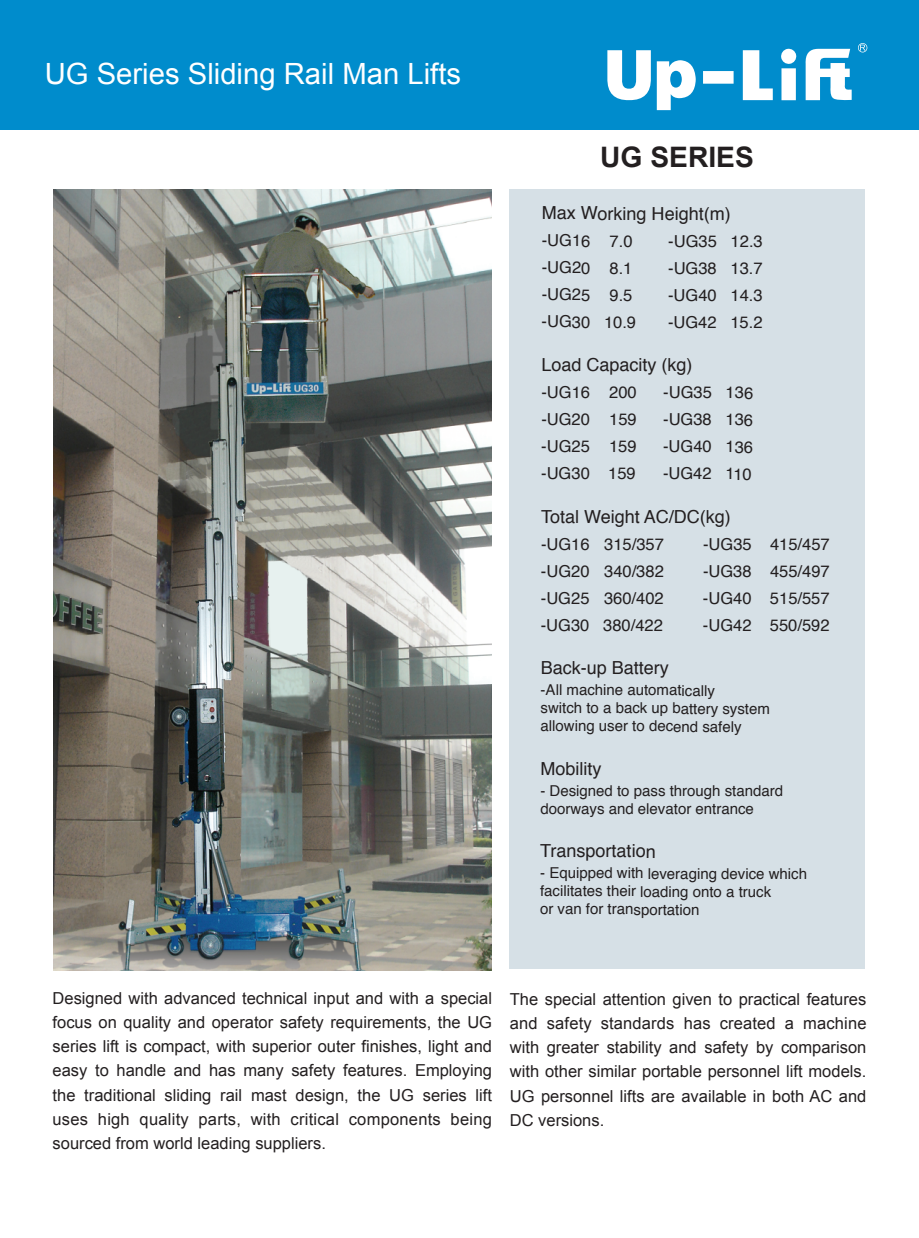
<style>
.page{position:relative;width:919px;height:1238px;background:#fff}
.page>*{position:absolute;margin:0;border:0;box-sizing:border-box;transform-origin:0 0}
.t1{font:29.25px "Arial";color:#fff}
.t2{font:700 28.2px "Arial";color:#231f20}
.t3{font:18px "Helvetica";letter-spacing:-.005em;color:#231f20}
.t4{font:16.5px/24.3px "Arial";color:#231f20;text-align:justify}
.t5{font:16.5px "Helvetica";letter-spacing:-.005em;color:#231f20}
.t6{font:15px/18px "Helvetica";letter-spacing:-.005em;color:#231f20}
</style>
<div class="page">
<div style="left:0;top:0;width:918px;height:130px;background:#008ccc"></div>
<svg style="left:858px;top:43px;width:9px;height:9px"></svg>
<div style="left:509px;top:189px;width:355px;height:779px;background:#d6e0e6"></div>
<svg style="left:607px;top:48px;width:244px;height:62px"></svg>
<img style="left:53px;top:190px;width:438px;height:780px">
<h1 class="t1" style="left:45px;top:57px;width:418px">UG Series Sliding Rail Man Lifts</h1>
<h2 class="t2" style="left:600px;top:141px;width:155px">UG SERIES</h2>
<p class="t3" style="left:542px;top:206px;width:190px">Max Working Height(m)</p>
<p class="t5" style="left:541px;top:234px;width:92px">-UG16 7.0</p>
<p class="t5" style="left:668px;top:234px;width:96px">-UG35 12.3</p>
<p class="t5" style="left:541px;top:261px;width:92px">-UG20 8.1</p>
<p class="t5" style="left:668px;top:261px;width:96px">-UG38 13.7</p>
<p class="t5" style="left:541px;top:288px;width:92px">-UG25 9.5</p>
<p class="t5" style="left:668px;top:288px;width:96px">-UG40 14.3</p>
<p class="t5" style="left:541px;top:315px;width:96px">-UG30 10.9</p>
<p class="t5" style="left:668px;top:315px;width:96px">-UG42 15.2</p>
<p class="t3" style="left:541px;top:357px;width:153px">Load Capacity (kg)</p>
<p class="t5" style="left:541px;top:385px;width:97px">-UG16 200</p>
<p class="t5" style="left:663px;top:385px;width:91px">-UG35 136</p>
<p class="t5" style="left:541px;top:412px;width:97px">-UG20 159</p>
<p class="t5" style="left:663px;top:412px;width:91px">-UG38 136</p>
<p class="t5" style="left:541px;top:439px;width:97px">-UG25 159</p>
<p class="t5" style="left:663px;top:439px;width:91px">-UG40 136</p>
<p class="t5" style="left:541px;top:466px;width:96px">-UG30 159</p>
<p class="t5" style="left:663px;top:466px;width:90px">-UG42 110</p>
<p class="t3" style="left:541px;top:509px;width:191px">Total Weight AC/DC(kg)</p>
<p class="t5" style="left:541px;top:537px;width:124px">-UG16 315/357</p>
<p class="t5" style="left:703px;top:537px;width:128px">-UG35 415/457</p>
<p class="t5" style="left:541px;top:564px;width:124px">-UG20 340/382</p>
<p class="t5" style="left:703px;top:564px;width:128px">-UG38 455/497</p>
<p class="t5" style="left:541px;top:591px;width:124px">-UG25 360/402</p>
<p class="t5" style="left:703px;top:591px;width:128px">-UG40 515/557</p>
<p class="t5" style="left:540px;top:618px;width:124px">-UG30 380/422</p>
<p class="t5" style="left:702px;top:618px;width:128px">-UG42 550/592</p>
<p class="t3" style="left:540px;top:660px;width:130px">Back-up Battery</p>
<p class="t6" style="left:540px;top:682px;width:231px">-All machine automatically<br>switch to a back up battery system allowing user to decend safely</p>
<p class="t3" style="left:540px;top:760px;width:63px">Mobility</p>
<p class="t6" style="left:540px;top:783px;width:244px">- Designed to pass through standard doorways and elevator entrance</p>
<p class="t3" style="left:540px;top:843px;width:117px">Transportation</p>
<p class="t6" style="left:540px;top:865px;width:268px">- Equipped with leveraging device which facilitates their loading onto a truck<br>or van for transportation</p>
<p class="t4" style="left:53px;top:985px;width:441px">Designed with advanced technical input and with a special focus on quality and operator safety requirements, the UG series lift is compact, with superior outer finishes, light and easy to handle and has many safety features. Employing the traditional sliding rail mast design, the UG series lift uses high quality parts, with critical components being sourced from world leading suppliers.</p>
<p class="t4" style="left:510px;top:986px;width:358px">The special attention given to practical features and safety standards has created a machine with greater stability and safety by comparison with other similar portable personnel lift models.<br>UG personnel lifts are available in both AC and DC versions.</p>
</div>
